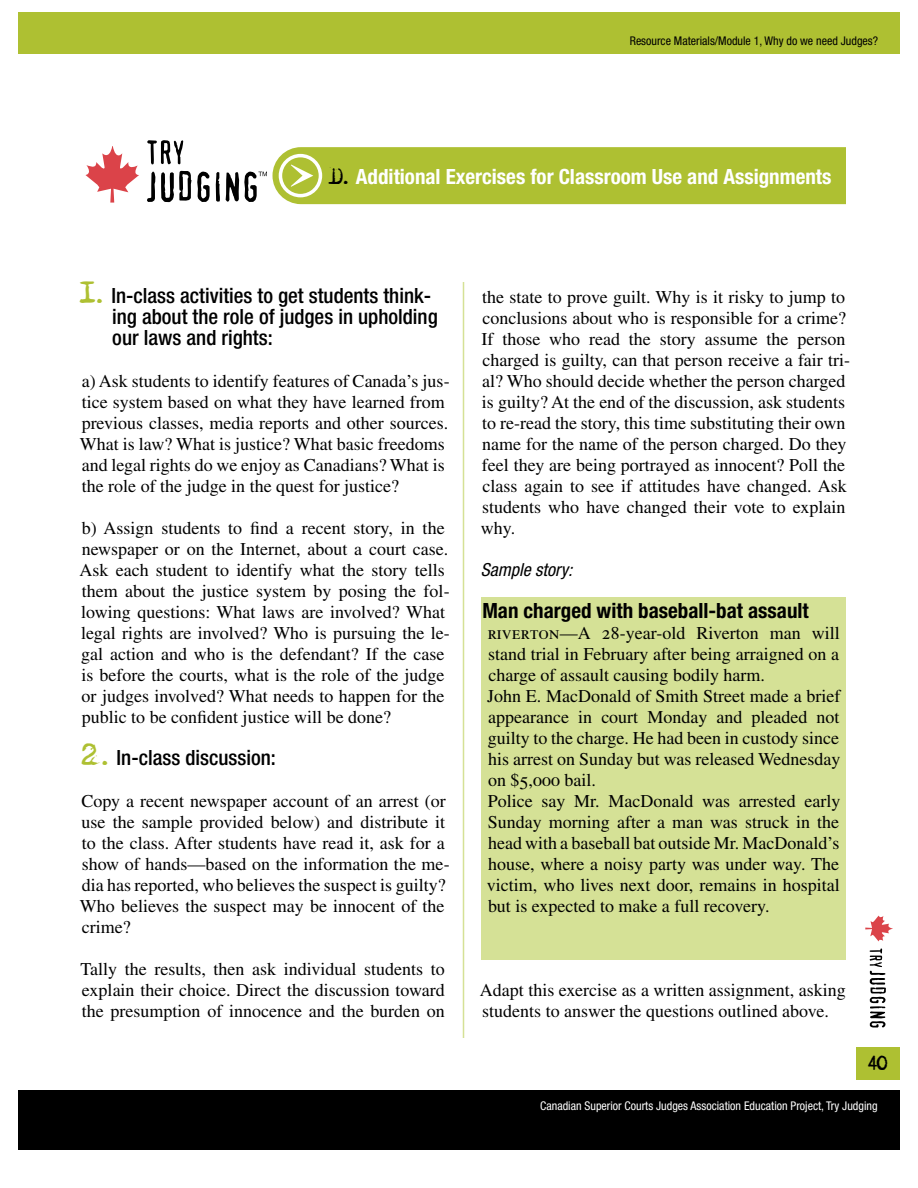
<style>
.page{position:relative;width:918px;height:1188px;background:#fff}
.page>*{position:absolute;margin:0;border:0;box-sizing:border-box;transform-origin:0 0}
.t1{font:500 condensed 21px/21px "Helvetica Neue Std";color:#000}
.t2{font:700 condensed 21px "Helvetica Neue Std";color:#fff}
.t3{font:700 condensed 21px "Helvetica Neue Std";color:#000}
.t4{font:18px/21px "Times LT Std";color:#000}
.t5{font:italic condensed 18px "Helvetica Neue Std";color:#000}
.t6{font:18px "Adler";color:#000}
.t7{font:condensed 12px "Helvetica Neue Std";color:#fff}
.t8{font:condensed 12px "Helvetica Neue Std";color:#000}
.s1{font-family:"Adler";font-weight:400;font-stretch:normal;color:#000}
.s2{font-family:"Adler accent";font-weight:400;font-stretch:normal;font-size:27px;color:#aec032}
</style>
<div class="page">
<div style="left:18px;top:12px;width:882px;height:42px;background:#aec032"></div>
<div style="left:18px;top:1090px;width:882px;height:60px;background:#000"></div>
<div style="left:856px;top:1047px;width:44px;height:33px;background:#aec032"></div>
<svg style="left:865px;top:915px;width:28px;height:27px"></svg>
<svg style="left:870px;top:948px;width:16px;height:80px"></svg>
<hr style="left:463px;top:282px;width:1px;height:756px;background:#d5e196">
<svg style="left:147px;top:140px;width:36px;height:24px"></svg>
<svg style="left:147px;top:172px;width:8px;height:30px"></svg>
<svg style="left:161px;top:171px;width:49px;height:31px"></svg>
<svg style="left:216px;top:172px;width:4px;height:30px"></svg>
<svg style="left:226px;top:147px;width:620px;height:57px;background:#b2c243"></svg>
<svg style="left:85px;top:146px;width:54px;height:57px"></svg>
<div style="left:482px;top:597px;width:364px;height:363px;background:#d5e196"></div>
<p class="t8" style="left:630px;top:34px;width:250px">Resource Materials/Module 1, Why do we need Judges?</p>
<p class="t2" style="left:329px;top:164px;width:504px"><span class="s1">D.</span> Additional Exercises for Classroom Use and Assignments</p>
<p class="t1" style="left:112px;top:285px;width:327px;text-indent:-32px"><span class="s2">1.</span> In-class activities to get students think&shy;ing about the role of judges in upholding our laws and rights:</p>
<p class="t4" style="left:80px;top:370px;width:371px">a) Ask students to identify features of Canada’s jus&shy;tice system based on what they have learned from previous classes, media reports and other sources.<br>What is law? What is justice? What basic freedoms and legal rights do we enjoy as Canadians? What is the role of the judge in the quest for justice?</p>
<p class="t4" style="left:79px;top:517px;width:372px">b) Assign students to find a recent story, in the newspaper or on the Internet, about a court case.<br>Ask each student to identify what the story tells them about the justice system by posing the fol&shy;lowing questions: What laws are involved? What legal rights are involved? Who is pursuing the le&shy;gal action and who is the defendant? If the case is before the courts, what is the role of the judge or judges involved? What needs to happen for the public to be confident justice will be done?</p>
<p class="t1" style="left:82px;top:747px;width:196px"><span class="s2">2.</span> In-class discussion:</p>
<p class="t4" style="left:80px;top:790px;width:371px">Copy a recent newspaper account of an arrest (or use the sample provided below) and distribute it to the class. After students have read it, ask for a show of hands—based on the information the me&shy;dia has reported, who believes the suspect is guilty?<br>Who believes the suspect may be innocent of the crime?</p>
<p class="t4" style="left:81px;top:958px;width:366px;text-align:justify">Tally the results, then ask individual students to explain their choice. Direct the discussion toward the presumption of innocence and the burden on</p>
<p class="t4" style="left:481px;top:286px;width:371px">the state to prove guilt. Why is it risky to jump to conclusions about who is responsible for a crime?<br>If those who read the story assume the person charged is guilty, can that person receive a fair tri&shy;al? Who should decide whether the person charged is guilty? At the end of the discussion, ask students to re-read the story, this time substituting their own name for the name of the person charged. Do they feel they are being portrayed as innocent? Poll the class again to see if attitudes have changed. Ask students who have changed their vote to explain why.</p>
<p class="t5" style="left:481px;top:559px;width:93px">Sample story:</p>
<p class="t3" style="left:482px;top:598px;width:328px">Man charged with baseball-bat assault</p>
<p class="t4" style="left:487px;top:622px;width:355px">RIVERTON—A 28-year-old Riverton man will stand trial in February after being arraigned on a charge of assault causing bodily harm.<br>John E. MacDonald of Smith Street made a brief appearance in court Monday and pleaded not guilty to the charge. He had been in custody since his arrest on Sunday but was released Wednesday on $5,000 bail.<br>Police say Mr. MacDonald was arrested early Sunday morning after a man was struck in the head with a baseball bat outside Mr. MacDonald’s house, where a noisy party was under way. The victim, who lives next door, remains in hospital but is expected to make a full recovery.</p>
<p class="t4" style="left:480px;top:979px;width:368px">Adapt this exercise as a written assignment, asking students to answer the questions outlined above.</p>
<p class="t6" style="left:868px;top:1055px;width:21px">40</p>
<p class="t7" style="left:540px;top:1099px;width:339px">Canadian Superior Courts Judges Association Education Project, Try Judging</p>
</div>
